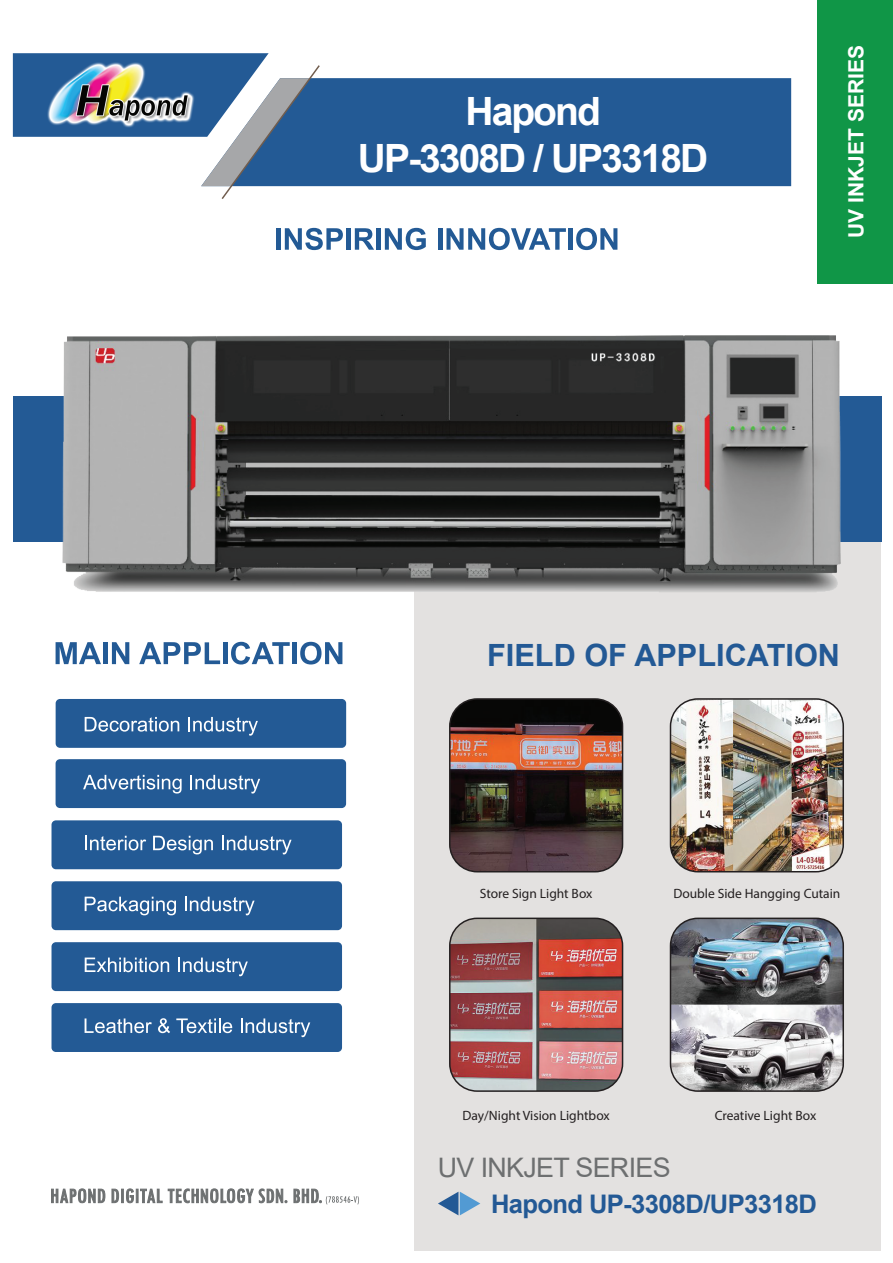
<style>
.page{position:relative;width:893px;height:1263px;background:#fff}
.page>*{position:absolute;margin:0;border:0;box-sizing:border-box;transform-origin:0 0}
.t1{font:700 39px/46.8px "Arial";letter-spacing:-.05em;color:#fff;text-align:center}
.t2{font:700 30.75px "Arial";color:#235995}
.t3{font:26.85px "Arial";letter-spacing:-.025em;color:#6d6f70}
.t4{font:700 25.65px "Arial";letter-spacing:-.025em;color:#235995}
.t5{font:700 21px "Arial";color:#fff}
.t6{font:13.5px "Myriad Pro";color:#231f20}
</style>
<div class="page">
<div style="left:321px;top:78px;width:470px;height:108px;background:#235a95"></div>
<svg style="left:13px;top:53px;width:308px;height:146px"></svg>
<div style="left:655px;top:116px;width:136px;height:60px;background:#235a95"></div>
<div style="left:415px;top:489px;width:466px;height:762px;background:#e3e1e0"></div>
<div style="left:13px;top:396px;width:868px;height:146px;background:#235a95"></div>
<svg style="left:56px;top:642px;width:45px;height:22px"></svg>
<div style="left:103px;top:642px;width:5px;height:22px;background:#235a95"></div>
<svg style="left:112px;top:642px;width:17px;height:22px"></svg>
<svg style="left:139px;top:642px;width:81px;height:22px"></svg>
<div style="left:223px;top:642px;width:5px;height:22px;background:#235a95"></div>
<svg style="left:231px;top:642px;width:59px;height:22px"></svg>
<div style="left:292px;top:642px;width:5px;height:22px;background:#235a95"></div>
<svg style="left:300px;top:642px;width:42px;height:22px"></svg>
<div style="left:56px;top:699px;width:290px;height:49px;background:#235a95;border-radius:4px"></div>
<svg style="left:85px;top:717px;width:94px;height:15px"></svg>
<svg style="left:188px;top:717px;width:70px;height:19px"></svg>
<div style="left:56px;top:759px;width:290px;height:49px;background:#235a95;border-radius:4px"></div>
<svg style="left:83px;top:775px;width:99px;height:18px"></svg>
<svg style="left:190px;top:775px;width:70px;height:18px"></svg>
<div style="left:52px;top:820px;width:290px;height:49px;background:#235a95;border-radius:4px"></div>
<svg style="left:85px;top:836px;width:61px;height:14px"></svg>
<svg style="left:153px;top:836px;width:60px;height:18px"></svg>
<svg style="left:222px;top:836px;width:70px;height:18px"></svg>
<div style="left:52px;top:881px;width:290px;height:49px;background:#235a95;border-radius:4px"></div>
<svg style="left:85px;top:897px;width:91px;height:18px"></svg>
<svg style="left:185px;top:897px;width:70px;height:18px"></svg>
<div style="left:52px;top:942px;width:290px;height:49px;background:#235a95;border-radius:4px"></div>
<svg style="left:85px;top:957px;width:84px;height:15px"></svg>
<svg style="left:178px;top:957px;width:70px;height:19px"></svg>
<div style="left:52px;top:1003px;width:290px;height:49px;background:#235a95;border-radius:4px"></div>
<svg style="left:85px;top:1018px;width:67px;height:15px"></svg>
<svg style="left:158px;top:1018px;width:12px;height:15px"></svg>
<svg style="left:176px;top:1018px;width:56px;height:15px"></svg>
<svg style="left:241px;top:1018px;width:69px;height:19px"></svg>
<div style="left:276px;top:228px;width:5px;height:22px;background:#235a95"></div>
<svg style="left:285px;top:228px;width:58px;height:22px"></svg>
<div style="left:346px;top:228px;width:5px;height:22px;background:#235a95"></div>
<svg style="left:355px;top:228px;width:19px;height:22px"></svg>
<div style="left:376px;top:228px;width:5px;height:22px;background:#235a95"></div>
<svg style="left:385px;top:228px;width:41px;height:22px"></svg>
<hr style="left:438px;top:228px;width:4px;height:22px;background:#235a95">
<svg style="left:446px;top:228px;width:120px;height:22px"></svg>
<hr style="left:569px;top:228px;width:4px;height:22px;background:#235a95">
<svg style="left:576px;top:228px;width:41px;height:22px"></svg>
<svg style="left:51px;top:1188px;width:68px;height:15px"></svg>
<hr style="left:121px;top:1189px;width:3px;height:14px;background:#6d7071">
<svg style="left:126px;top:1188px;width:233px;height:16px"></svg>
<svg style="left:438px;top:1192px;width:42px;height:23px"></svg>
<div style="left:817px;top:0;width:76px;height:283px;background:#109647"></div>
<img style="left:63px;top:336px;width:777px;height:256px">
<img style="left:451px;top:701px;width:171px;height:171px">
<div style="left:449px;top:698px;width:174px;height:174px;border:2px solid #231f20;border-radius:27px"></div>
<img style="left:670px;top:701px;width:173px;height:171px">
<div style="left:670px;top:698px;width:174px;height:174px;border:2px solid #231f20;border-radius:27px"></div>
<img style="left:452px;top:920px;width:170px;height:169px">
<div style="left:449px;top:917px;width:174px;height:175px;border:2px solid #231f20;border-radius:27px"></div>
<img style="left:670px;top:920px;width:171px;height:169px">
<div style="left:670px;top:917px;width:174px;height:175px;border:2px solid #231f20;border-radius:27px"></div>
<h1 class="t1" style="left:358px;top:88px;width:352px">Hapond<br>UP-3308D / UP3318D</h1>
<h3 class="t5" style="left:841px;top:238px;width:194px;rotate:-90deg">UV INKJET SERIES</h3>
<h2 class="t2" style="left:487px;top:634px;width:354px">FIELD OF APPLICATION</h2>
<p class="t6" style="left:480px;top:885px;width:114px">Store Sign Light Box</p>
<p class="t6" style="left:673px;top:885px;width:169px">Double Side Hangging Cutain</p>
<p class="t6" style="left:462px;top:1107px;width:149px">Day/Night Vision Lightbox</p>
<p class="t6" style="left:715px;top:1107px;width:103px">Creative Light Box</p>
<h3 class="t3" style="left:438px;top:1149px;width:234px">UV INKJET SERIES</h3>
<h3 class="t4" style="left:491px;top:1185px;width:327px">Hapond UP-3308D/UP3318D</h3>
</div>
